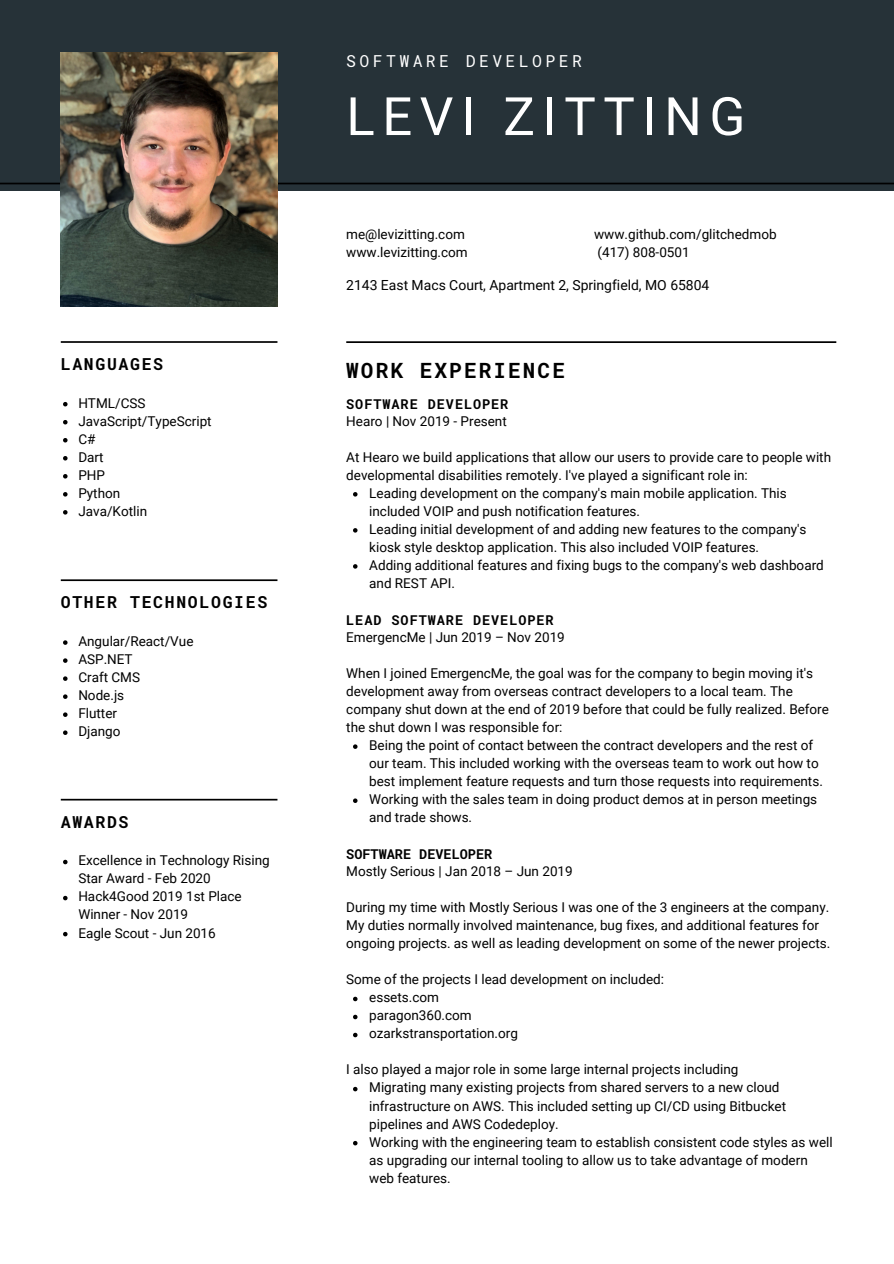
<style>
.page{position:relative;width:894px;height:1264px;background:#fff}
.page>*{position:absolute;margin:0;border:0;box-sizing:border-box;transform-origin:0 0}
.t1{font:52.95px "Roboto";letter-spacing:.14em;color:#fff}
.t2{font:700 21px "Roboto Mono";letter-spacing:.1em;color:#000}
.t3{font:700 16.5px "Roboto Mono";letter-spacing:.1em;color:#000}
.t4{font:16.5px "Roboto Mono";letter-spacing:.205em;color:#fff}
.t5{font:13.95px "Roboto";color:#000}
.t6{font:13.5px/18px "Roboto";color:#000}
.t7{font:700 13.5px "Roboto Mono";letter-spacing:.07em;color:#000}
.t8{font:700 13.5px "Roboto Mono";color:#000}
</style>
<div class="page">
<div style="left:0;top:0;width:893px;height:191px;background:#263238"></div>
<svg style="left:346px;top:341px;width:490px;height:2px"></svg>
<svg style="left:0;top:183px;width:893px;height:1px"></svg>
<img style="left:61px;top:52px;width:216px;height:255px">
<svg style="left:61px;top:579px;width:216px;height:2px"></svg>
<svg style="left:61px;top:341px;width:216px;height:2px"></svg>
<svg style="left:353px;top:492px;width:4px;height:4px"></svg>
<svg style="left:353px;top:528px;width:4px;height:4px"></svg>
<svg style="left:353px;top:564px;width:4px;height:4px"></svg>
<svg style="left:353px;top:744px;width:4px;height:5px"></svg>
<svg style="left:353px;top:798px;width:4px;height:5px"></svg>
<svg style="left:353px;top:996px;width:4px;height:5px"></svg>
<svg style="left:353px;top:1014px;width:4px;height:5px"></svg>
<svg style="left:353px;top:1032px;width:4px;height:5px"></svg>
<svg style="left:353px;top:1086px;width:4px;height:5px"></svg>
<svg style="left:353px;top:1140px;width:4px;height:5px"></svg>
<svg style="left:61px;top:798px;width:216px;height:2px"></svg>
<svg style="left:63px;top:402px;width:4px;height:4px"></svg>
<svg style="left:63px;top:420px;width:4px;height:4px"></svg>
<svg style="left:63px;top:438px;width:4px;height:4px"></svg>
<svg style="left:63px;top:456px;width:4px;height:4px"></svg>
<svg style="left:63px;top:474px;width:4px;height:4px"></svg>
<svg style="left:63px;top:492px;width:4px;height:4px"></svg>
<svg style="left:63px;top:510px;width:4px;height:4px"></svg>
<svg style="left:63px;top:640px;width:4px;height:5px"></svg>
<svg style="left:63px;top:658px;width:4px;height:5px"></svg>
<svg style="left:63px;top:676px;width:4px;height:5px"></svg>
<svg style="left:63px;top:694px;width:4px;height:5px"></svg>
<svg style="left:63px;top:712px;width:4px;height:5px"></svg>
<svg style="left:63px;top:730px;width:4px;height:5px"></svg>
<svg style="left:63px;top:859px;width:4px;height:5px"></svg>
<svg style="left:63px;top:895px;width:4px;height:5px"></svg>
<svg style="left:63px;top:931px;width:4px;height:5px"></svg>
<p class="t3" style="left:61px;top:352px;width:104px">LANGUAGES</p>
<p class="t6" style="left:78px;top:394px;width:135px">HTML/CSS<br>JavaScript/TypeScript<br>C#<br>Dart<br>PHP<br>Python<br>Java/Kotlin</p>
<p class="t3" style="left:61px;top:591px;width:208px">OTHER TECHNOLOGIES</p>
<p class="t6" style="left:78px;top:632px;width:117px">Angular/React/Vue<br>ASP.NET<br>Craft CMS<br>Node.js<br>Flutter<br>Django</p>
<p class="t3" style="left:61px;top:810px;width:69px">AWARDS</p>
<p class="t6" style="left:78px;top:851px;width:193px">Excellence in Technology Rising<br>Star Award - Feb 2020<br>Hack4Good 2019 1st Place<br>Winner - Nov 2019<br>Eagle Scout - Jun 2016</p>
<p class="t4" style="left:346px;top:50px;width:237px">SOFTWARE DEVELOPER</p>
<h1 class="t1" style="left:346px;top:86px;width:400px">LEVI ZITTING</h1>
<p class="t6" style="left:346px;top:225px;width:123px">me@levizitting.com www.levizitting.com</p>
<p class="t5" style="left:346px;top:277px;width:364px">2143 East Macs Court, Apartment 2, Springfield, MO 65804</p>
<p class="t6" style="left:594px;top:225px;width:184px">www.github.com/glitchedmob (417) 808-0501</p>
<h2 class="t2" style="left:346px;top:356px;width:220px">WORK EXPERIENCE</h2>
<p class="t7" style="left:346px;top:394px;width:164px">SOFTWARE DEVELOPER</p>
<p class="t6" style="left:346px;top:412px;width:162px">Hearo | Nov 2019 - Present</p>
<p class="t6" style="left:346px;top:448px;width:486px">At Hearo we build applications that allow our users to provide care to people with developmental disabilities remotely. I've played a significant role in:</p>
<p class="t6" style="left:369px;top:484px;width:456px">Leading development on the company's main mobile application. This included VOIP and push notification features.<br>Leading initial development of and adding new features to the company's kiosk style desktop application. This also included VOIP features.<br>Adding additional features and fixing bugs to the company's web dashboard and REST API.</p>
<p class="t7" style="left:346px;top:611px;width:209px">LEAD SOFTWARE DEVELOPER</p>
<p class="t6" style="left:346px;top:628px;width:220px">EmergencMe | Jun 2019 – Nov 2019</p>
<p class="t6" style="left:346px;top:664px;width:484px">When I joined EmergencMe, the goal was for the company to begin moving it's development away from overseas contract developers to a local team. The company shut down at the end of 2019 before that could be fully realized. Before the shut down I was responsible for:</p>
<p class="t6" style="left:369px;top:736px;width:455px">Being the point of contact between the contract developers and the rest of our team. This included working with the overseas team to work out how to best implement feature requests and turn those requests into requirements.<br>Working with the sales team in doing product demos at in person meetings and trade shows.</p>
<p class="t8" style="left:346px;top:845px;width:147px">SOFTWARE DEVELOPER</p>
<p class="t6" style="left:346px;top:862px;width:228px">Mostly Serious | Jan 2018 – Jun 2019</p>
<p class="t6" style="left:346px;top:898px;width:485px">During my time with Mostly Serious I was one of the 3 engineers at the company.<br>My duties normally involved maintenance, bug fixes, and additional features for ongoing projects. as well as leading development on some of the newer projects.</p>
<p class="t6" style="left:346px;top:970px;width:319px">Some of the projects I lead development on included:</p>
<p class="t6" style="left:369px;top:988px;width:150px">essets.com paragon360.com ozarkstransportation.org</p>
<p class="t6" style="left:346px;top:1060px;width:393px">I also played a major role in some large internal projects including</p>
<p class="t6" style="left:369px;top:1078px;width:465px">Migrating many existing projects from shared servers to a new cloud infrastructure on AWS. This included setting up CI/CD using Bitbucket pipelines and AWS Codedeploy.<br>Working with the engineering team to establish consistent code styles as well as upgrading our internal tooling to allow us to take advantage of modern web features.</p>
</div>
